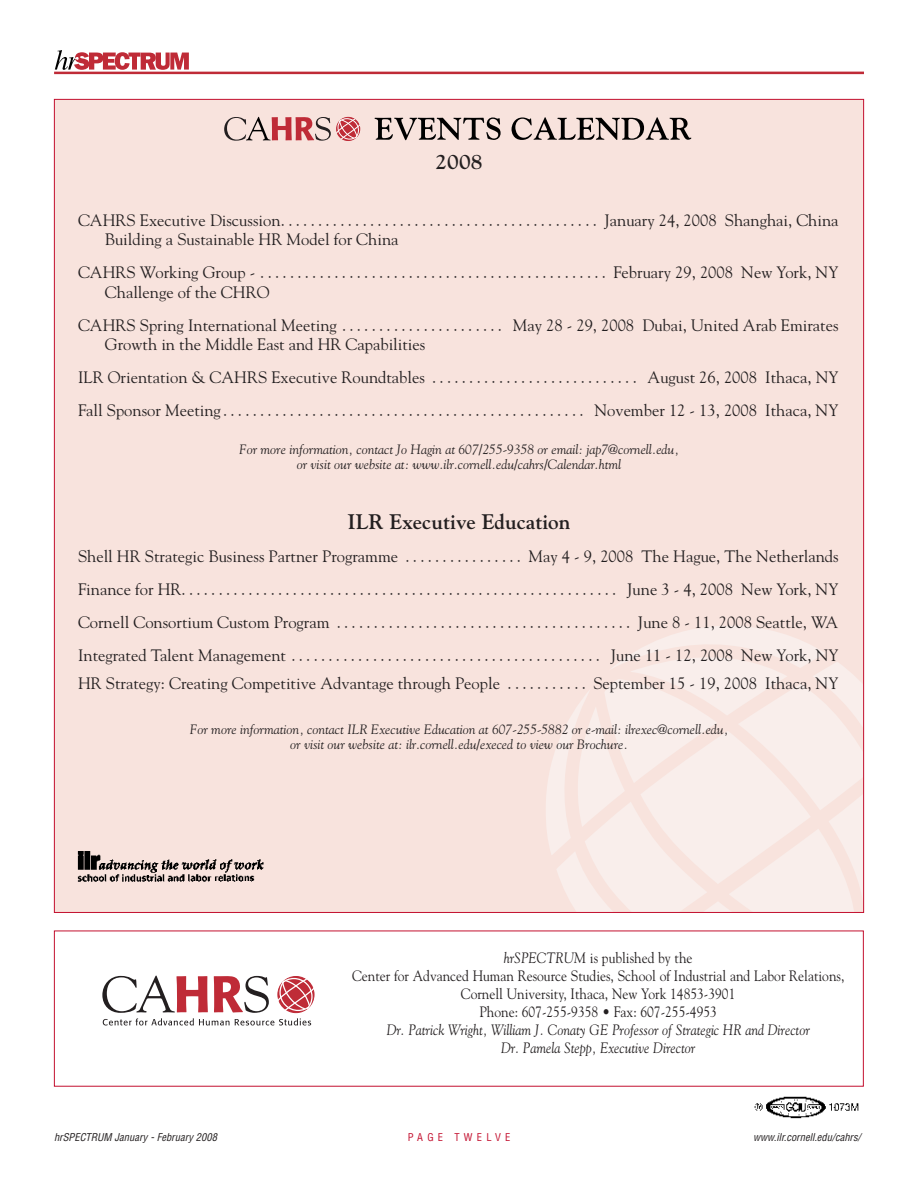
<style>
.page{position:relative;width:918px;height:1188px;background:#fff}
.page>*{position:absolute;margin:0;border:0;box-sizing:border-box;transform-origin:0 0}
.t1{font:700 21px "Goudy";color:#231f20}
.t2{font:16.5px/33px "Goudy";color:#231f20}
.t3{font:15px/18px "Goudy";color:#231f20;text-align:center;scale:.9 1}
.t4{font:italic 15px/18px "Goudy";color:#231f20;text-align:center;scale:.9 1}
.t5{font:italic 13.5px/15px "Goudy";color:#231f20;text-align:center}
.t6{font:italic condensed 10.5px "Helvetica";color:#231f20}
.t7{font:condensed 10.5px "Helvetica";letter-spacing:.4em;color:#c3102f}
.s1{font-style:italic}
</style>
<div class="page">
<hr style="left:54px;top:72px;width:810px;height:2px;background:#bf2b37">
<svg style="left:55px;top:50px;width:134px;height:20px"></svg>
<svg style="left:102px;top:976px;width:213px;height:50px"></svg>
<div style="left:54px;top:99px;width:810px;height:813px;background:#f8e3dd"></div>
<svg style="left:546px;top:626px;width:316px;height:285px"></svg>
<svg style="left:224px;top:117px;width:137px;height:24px"></svg>
<svg style="left:375px;top:117px;width:126px;height:23px"></svg>
<svg style="left:512px;top:117px;width:179px;height:23px"></svg>
<img style="left:77px;top:851px;width:187px;height:31px">
<img style="left:754px;top:1096px;width:105px;height:23px">
<p class="t1" style="left:436px;top:149px;width:48px">2008</p>
<p class="t2" style="left:105px;top:210px;width:735px;line-height:19.5px;text-indent:-27px">CAHRS Executive Discussion. . . . . . . . . . . . . . . . . . . . . . . . . . . . . . . . . . . . . . . . . . . January 24, 2008 Shanghai, China<br>Building a Sustainable HR Model for China</p>
<p class="t2" style="left:105px;top:263px;width:735px;line-height:19.5px;text-indent:-27px">CAHRS Working Group -............................................... February 29, 2008 New York, NY<br>Challenge of the CHRO</p>
<p class="t2" style="left:105px;top:315px;width:735px;line-height:19.5px;text-indent:-27px">CAHRS Spring International Meeting . . . . . . . . . . . . . . . . . . . . . . May 28 - 29, 2008 Dubai, United Arab Emirates<br>Growth in the Middle East and HR Capabilities</p>
<p class="t2" style="left:78px;top:361px;width:762px">ILR Orientation &amp; CAHRS Executive Roundtables . . . . . . . . . . . . . . . . . . . . . . . . . . . . August 26, 2008 Ithaca, NY<br>Fall Sponsor Meeting................................................. November 12 - 13, 2008 Ithaca, NY</p>
<p class="t5" style="left:239px;top:441px;width:441px">For more information, contact Jo Hagin at 607/255-9358 or email: jap7@cornell.edu, or visit our website at: www.ilr.cornell.edu/cahrs/Calendar.html</p>
<p class="t1" style="left:348px;top:509px;width:224px">ILR Executive Education</p>
<p class="t2" style="left:78px;top:539px;width:762px;text-align:justify">Shell HR Strategic Business Partner Programme . . . . . . . . . . . . . . . . May 4 - 9, 2008 The Hague, The Netherlands Finance for HR........................................................... June 3 - 4, 2008 New York, NY Cornell Consortium Custom Program . . . . . . . . . . . . . . . . . . . . . . . . . . . . . . . . . . . . . . . . June 8 - 11, 2008 Seattle, WA Integrated Talent Management .......................................... June 11 - 12, 2008 New York, NY</p>
<p class="t2" style="left:78px;top:667px;width:762px">HR Strategy: Creating Competitive Advantage through People . . . . . . . . . . . September 15 - 19, 2008 Ithaca, NY</p>
<p class="t5" style="left:190px;top:722px;width:540px">For more information, contact ILR Executive Education at 607-255-5882 or e-mail: ilrexec@cornell.edu, or visit our website at: ilr.cornell.edu/execed to view our Brochure.</p>
<p class="t3" style="left:352px;top:949px;width:548px"><span class="s1">hrSPECTRUM</span> is published by the<br>Center for Advanced Human Resource Studies, School of Industrial and Labor Relations, Cornell University, Ithaca, New York 14853-3901<br>Phone: 607-255-9358 • Fax: 607-255-4953</p>
<p class="t4" style="left:387px;top:1021px;width:472px">Dr. Patrick Wright, William J. Conaty GE Professor of Strategic HR and Director<br>Dr. Pamela Stepp, Executive Director</p>
<p class="t6" style="left:54px;top:1131px;width:164px">hrSPECTRUM January - February 2008</p>
<p class="t7" style="left:408px;top:1131px;width:104px">PAGE TWELVE</p>
<p class="t6" style="left:753px;top:1131px;width:109px">www.ilr.cornell.edu/cahrs/</p>
</div>
